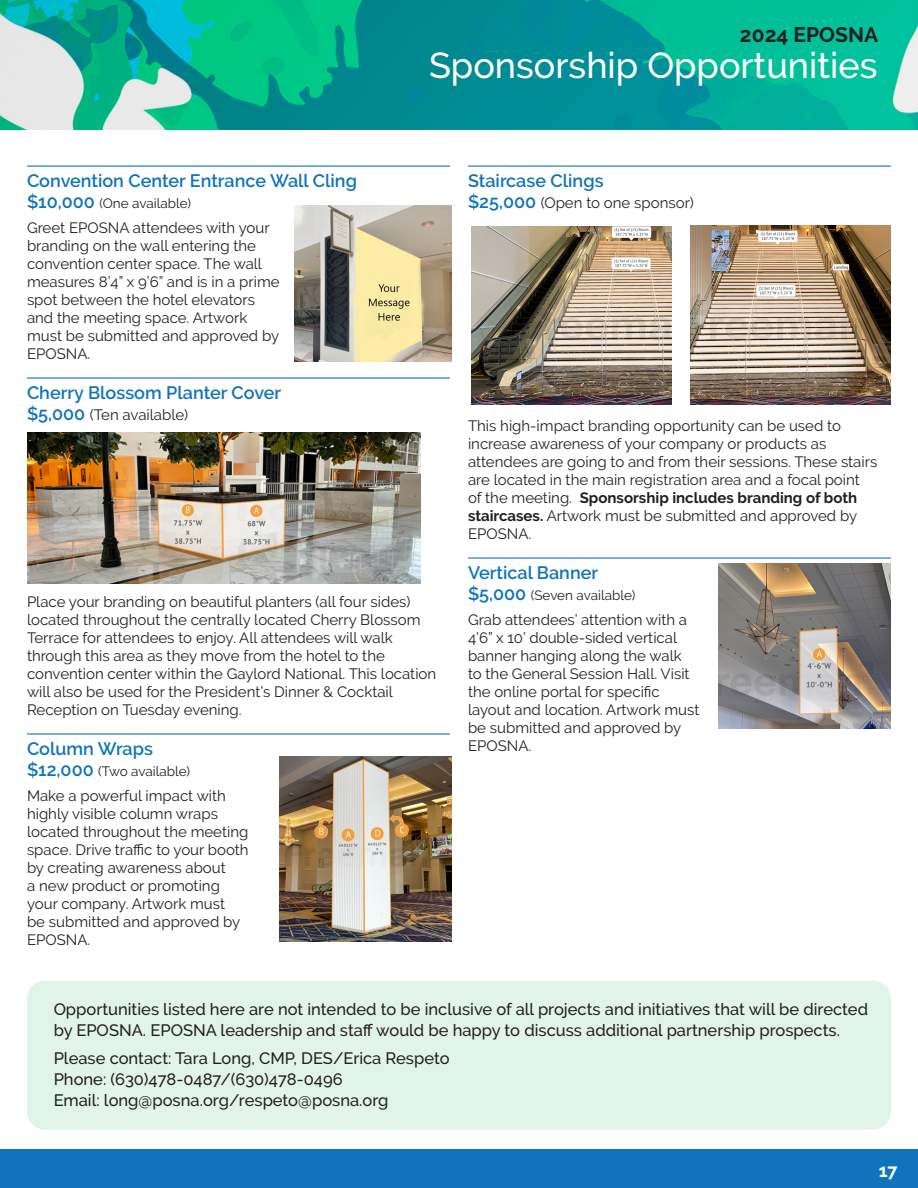
<style>
.page{position:relative;width:918px;height:1188px;background:#fff}
.page>*{position:absolute;margin:0;border:0;box-sizing:border-box;transform-origin:0 0}
.t1{font:500 36px "Raleway";color:#fff}
.t2{font:700 21px "Raleway";color:#231f20}
.subs_rule_above{font:600 18px "Raleway";color:#1074bc}
.t3{font:700 18px "Raleway";color:#fff}
.body{font:500 16.5px/21px "Raleway";color:#231f20}
.body-2{font:15px/18px "Raleway";color:#231f20}
.body-3{font:13.5px "Raleway";color:#231f20}
.s1{font-weight:600;font-size:18px;color:#1074bc}
.s2{font-weight:700}
</style>
<div class="page">
<img style="left:0;top:0;width:918px;height:130px">
<div style="left:0;top:1149px;width:918px;height:39px;background:#1074bc"></div>
<hr style="left:27px;top:166px;width:423px;height:1px;background:#1074bc">
<hr style="left:27px;top:377px;width:423px;height:2px;background:#1074bc">
<hr style="left:27px;top:733px;width:423px;height:2px;background:#1074bc">
<hr style="left:468px;top:166px;width:423px;height:1px;background:#1074bc">
<hr style="left:468px;top:557px;width:423px;height:2px;background:#1074bc">
<img style="left:280px;top:756px;width:171px;height:186px">
<img style="left:718px;top:564px;width:173px;height:165px">
<img style="left:295px;top:205px;width:156px;height:157px">
<img style="left:27px;top:432px;width:393px;height:151px">
<img style="left:471px;top:226px;width:201px;height:179px">
<div style="left:27px;top:981px;width:864px;height:149px;background:#e1f4ea;border-radius:18px"></div>
<img style="left:691px;top:225px;width:200px;height:180px">
<p class="t2" style="left:740px;top:23px;width:140px">2024 EPOSNA</p>
<p class="t1" style="left:429px;top:45px;width:450px">Sponsorship Opportunities</p>
<p class="subs_rule_above" style="left:27px;top:170px;width:332px">Convention Center Entrance Wall Cling</p>
<p class="body-3" style="left:27px;top:196px;width:166px"><span class="s1">$10,000</span> (One available)</p>
<p class="body-2" style="left:27px;top:219px;width:254px">Greet EPOSNA attendees with your branding on the wall entering the convention center space. The wall measures 8’4” x 9’6” and is in a prime spot between the hotel elevators and the meeting space. Artwork must be submitted and approved by<br>EPOSNA.</p>
<p class="subs_rule_above" style="left:27px;top:382px;width:256px">Cherry Blossom Planter Cover</p>
<p class="body-2" style="left:27px;top:406px;width:163px"><span class="s1">$5,000</span> (Ten available)</p>
<p class="body-2" style="left:27px;top:593px;width:411px">Place your branding on beautiful planters (all four sides) located throughout the centrally located Cherry Blossom Terrace for attendees to enjoy. All attendees will walk through this area as they move from the hotel to the convention center within the Gaylord National. This location will also be used for the President’s Dinner &amp; Cocktail Reception on Tuesday evening.</p>
<p class="subs_rule_above" style="left:27px;top:738px;width:128px">Column Wraps</p>
<p class="body-3" style="left:27px;top:764px;width:165px"><span class="s1">$12,000</span> (Two available)</p>
<p class="body-2" style="left:27px;top:787px;width:223px">Make a powerful impact with highly visible column wraps located throughout the meeting space. Drive traffic to your booth by creating awareness about<br>a new product or promoting your company. Artwork must<br>be submitted and approved by<br>EPOSNA.</p>
<p class="subs_rule_above" style="left:468px;top:170px;width:137px">Staircase Clings</p>
<p class="body-2" style="left:468px;top:194px;width:227px"><span class="s1">$25,000</span> (Open to one sponsor)</p>
<p class="body-2" style="left:468px;top:417px;width:411px">This high-impact branding opportunity can be used to increase awareness of your company or products as attendees are going to and from their sessions. These stairs are located in the main registration area and a focal point of the meeting. <span class="s2">Sponsorship includes branding of both staircases.</span> Artwork must be submitted and approved by EPOSNA.</p>
<p class="subs_rule_above" style="left:468px;top:562px;width:132px">Vertical Banner</p>
<p class="body-3" style="left:468px;top:588px;width:169px"><span class="s1">$5,000</span> (Seven available)</p>
<p class="body-2" style="left:468px;top:611px;width:233px">Grab attendees’ attention with a<br>4’6” x 10’ double-sided vertical banner hanging along the walk<br>to the General Session Hall. Visit the online portal for specific layout and location. Artwork must be submitted and approved by<br>EPOSNA.</p>
<p class="body" style="left:54px;top:999px;width:816px">Opportunities listed here are not intended to be inclusive of all projects and initiatives that will be directed by EPOSNA. EPOSNA leadership and staff would be happy to discuss additional partnership prospects.</p>
<p class="body" style="left:54px;top:1048px;width:397px">Please contact: Tara Long, CMP, DES/Erica Respeto</p>
<p class="body" style="left:54px;top:1069px;width:291px">Phone: (630)478-0487/(630)478-0496</p>
<p class="body" style="left:54px;top:1090px;width:336px">Email: long@posna.org/respeto@posna.org</p>
<p class="t3" style="left:879px;top:1160px;width:20px">17</p>
</div>
